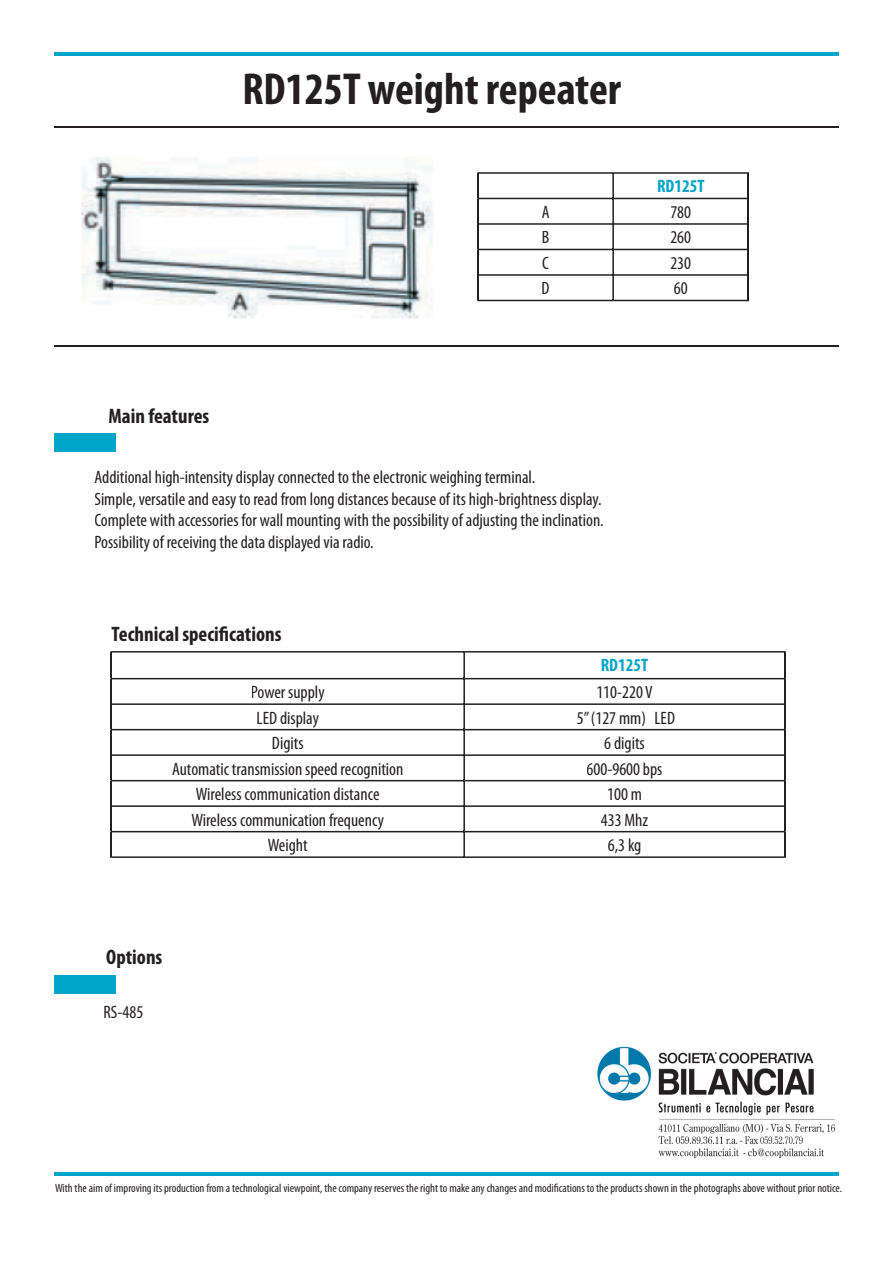
<style>
.page{position:relative;width:893px;height:1263px;background:#fff}
.page>*{position:absolute;margin:0;border:0;box-sizing:border-box;transform-origin:0 0}
.t1{font:700 condensed 45px "Myriad Pro";color:#231f20}
.t2{font:700 condensed 21px "Myriad Pro";color:#231f20}
.t3{font:condensed 18px/21.6px "Myriad Pro";color:#231f20}
.t4{font:700 condensed 18px "Myriad Pro";color:#00a5c8}
.t5{font:condensed 12px "Myriad Pro";color:#231f20}
</style>
<div class="page">
<hr style="left:54px;top:126px;width:785px;height:1px;background:#231f20">
<hr style="left:54px;top:52px;width:785px;height:3px;background:#00a5c8">
<hr style="left:54px;top:346px;width:785px;height:1px;background:#231f20">
<div style="left:54px;top:433px;width:62px;height:19px;background:#00a5c8"></div>
<div style="left:54px;top:975px;width:62px;height:19px;background:#00a5c8"></div>
<svg style="left:111px;top:651px;width:675px;height:207px"></svg>
<hr style="left:54px;top:1172px;width:785px;height:3px;background:#00a5c8">
<svg style="left:477px;top:172px;width:272px;height:129px"></svg>
<img style="left:81px;top:157px;width:352px;height:162px">
<img style="left:598px;top:1046px;width:237px;height:112px">
<h1 class="t1" style="left:242px;top:64px;width:380px">RD125T weight repeater</h1>
<p class="t4" style="left:657px;top:177px;width:49px">RD125T</p>
<p class="t2" style="left:108px;top:404px;width:102px">Main features</p>
<p class="t3" style="left:542px;top:202px;width:9px">A</p>
<p class="t3" style="left:670px;top:202px;width:22px">780</p>
<p class="t3" style="left:542px;top:227px;width:9px">B</p>
<p class="t3" style="left:670px;top:227px;width:22px">260</p>
<p class="t3" style="left:542px;top:253px;width:8px">C</p>
<p class="t3" style="left:670px;top:253px;width:22px">230</p>
<p class="t3" style="left:542px;top:278px;width:10px">D</p>
<p class="t3" style="left:674px;top:278px;width:15px">60</p>
<p class="t3" style="left:94px;top:467px;width:511px">Additional high-intensity display connected to the electronic weighing terminal.<br>Simple, versatile and easy to read from long distances because of its high-brightness display.<br>Complete with accessories for wall mounting with the possibility of adjusting the inclination.<br>Possibility of receiving the data displayed via radio.</p>
<p class="t2" style="left:112px;top:622px;width:171px">Technical specifications</p>
<p class="t4" style="left:601px;top:655px;width:49px">RD125T</p>
<p class="t3" style="left:251px;top:682px;width:75px">Power supply</p>
<p class="t3" style="left:596px;top:682px;width:58px">110-220 V</p>
<p class="t3" style="left:257px;top:707px;width:64px">LED display</p>
<p class="t3" style="left:577px;top:707px;width:100px">5” (127 mm) LED</p>
<p class="t3" style="left:272px;top:733px;width:33px">Digits</p>
<p class="t3" style="left:604px;top:733px;width:42px">6 digits</p>
<p class="t3" style="left:172px;top:758px;width:233px">Automatic transmission speed recognition</p>
<p class="t3" style="left:587px;top:758px;width:77px">600-9600 bps</p>
<p class="t3" style="left:196px;top:784px;width:185px">Wireless communication distance</p>
<p class="t3" style="left:607px;top:784px;width:36px">100 m</p>
<p class="t3" style="left:191px;top:809px;width:194px">Wireless communication frequency</p>
<p class="t3" style="left:601px;top:809px;width:49px">433 Mhz</p>
<p class="t3" style="left:268px;top:835px;width:41px">Weight</p>
<p class="t3" style="left:608px;top:835px;width:35px">6,3 kg</p>
<p class="t2" style="left:106px;top:945px;width:58px">Options</p>
<p class="t3" style="left:104px;top:1002px;width:41px">RS-485</p>
<p class="t5" style="left:55px;top:1181px;width:789px">With the aim of improving its production from a technological viewpoint, the company reserves the right to make any changes and modifications to the products shown in the photographs above without prior notice.</p>
</div>
